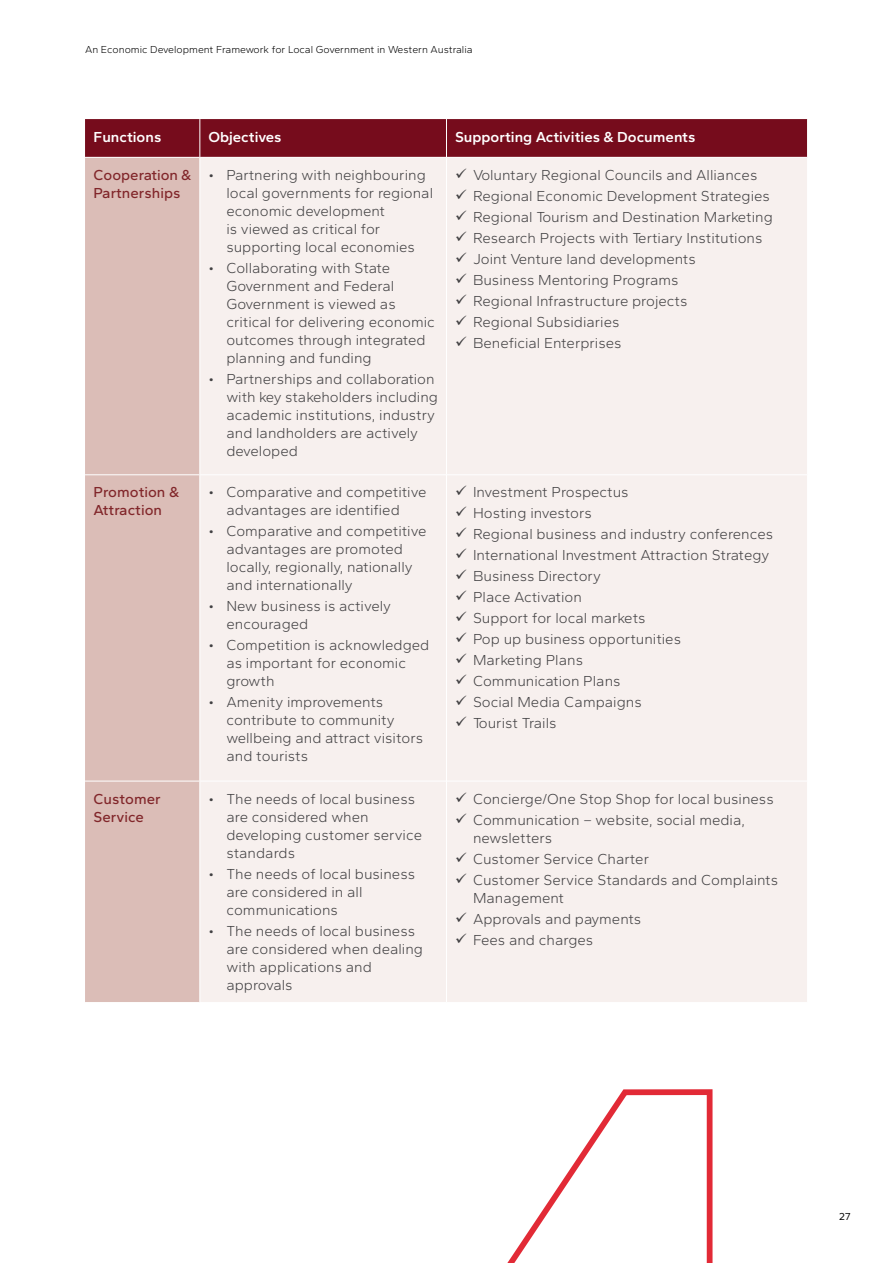
<style>
.page{position:relative;width:893px;height:1263px;background:#fff}
.page>*{position:absolute;margin:0;border:0;box-sizing:border-box;transform-origin:0 0}
.t1{font:15px/18px "Gantari";color:#414042}
.t2{font:15px/18px "Gantari";color:#81262a}
.t3{font:15px "Gantari";color:#fff}
.t4{font:10.5px "Gantari";color:#000}
</style>
<div class="page">
<div style="left:85px;top:119px;width:722px;height:38px;background:#760c1c"></div>
<div style="left:85px;top:158px;width:114px;height:844px;background:#dbbdb7"></div>
<div style="left:200px;top:158px;width:607px;height:844px;background:#f7f0ee"></div>
<hr style="left:85px;top:474px;width:114px;height:1px;background:#fff">
<hr style="left:200px;top:474px;width:246px;height:1px;background:#fff">
<hr style="left:447px;top:474px;width:360px;height:1px;background:#fff">
<hr style="left:85px;top:781px;width:114px;height:1px;background:#fff">
<hr style="left:200px;top:781px;width:246px;height:1px;background:#fff">
<hr style="left:447px;top:781px;width:360px;height:1px;background:#fff">
<hr style="left:199px;top:119px;width:1px;height:38px;background:#fff">
<hr style="left:446px;top:119px;width:1px;height:38px;background:#fff">
<hr style="left:446px;top:157px;width:1px;height:318px;background:#fff">
<hr style="left:446px;top:475px;width:1px;height:306px;background:#fff">
<hr style="left:446px;top:781px;width:1px;height:221px;background:#fff">
<svg style="left:507px;top:1089px;width:205px;height:174px"></svg>
<p class="t4" style="left:85px;top:42px;width:389px">An Economic Development Framework for Local Government in Western Australia</p>
<p class="t3" style="left:94px;top:127px;width:69px">Functions</p>
<p class="t3" style="left:208px;top:127px;width:75px">Objectives</p>
<p class="t3" style="left:455px;top:127px;width:242px">Supporting Activities &amp; Documents</p>
<p class="t2" style="left:94px;top:166px;width:99px">Cooperation &amp;<br>Partnerships</p>
<p class="t1" style="left:226px;top:166px;width:208px;text-indent:-18px">• Partnering with neighbouring local governments for regional economic development<br>is viewed as critical for supporting local economies</p>
<p class="t1" style="left:226px;top:259px;width:210px;text-indent:-18px">• Collaborating with State<br>Government and Federal<br>Government is viewed as critical for delivering economic outcomes through integrated planning and funding</p>
<p class="t1" style="left:226px;top:370px;width:213px;text-indent:-18px">• Partnerships and collaboration with key stakeholders including academic institutions, industry and landholders are actively developed</p>
<p class="t1" style="left:455px;top:166px;width:304px">✓ Voluntary Regional Councils and Alliances</p>
<p class="t1" style="left:455px;top:187px;width:316px">✓ Regional Economic Development Strategies</p>
<p class="t1" style="left:455px;top:208px;width:319px">✓ Regional Tourism and Destination Marketing</p>
<p class="t1" style="left:455px;top:229px;width:309px">✓ Research Projects with Tertiary Institutions</p>
<p class="t1" style="left:455px;top:250px;width:242px">✓ Joint Venture land developments</p>
<p class="t1" style="left:455px;top:271px;width:225px">✓ Business Mentoring Programs</p>
<p class="t1" style="left:455px;top:292px;width:234px">✓ Regional Infrastructure projects</p>
<p class="t1" style="left:455px;top:312px;width:166px">✓ Regional Subsidiaries</p>
<p class="t1" style="left:455px;top:333px;width:168px">✓ Beneficial Enterprises</p>
<p class="t2" style="left:94px;top:483px;width:87px">Promotion &amp;<br>Attraction</p>
<p class="t1" style="left:208px;top:483px;width:220px;text-align:center">• Comparative and competitive advantages are identified</p>
<p class="t1" style="left:226px;top:522px;width:202px;text-indent:-18px">• Comparative and competitive advantages are promoted locally, regionally, nationally and internationally</p>
<p class="t1" style="left:226px;top:597px;width:166px;text-indent:-18px">• New business is actively encouraged</p>
<p class="t1" style="left:226px;top:636px;width:204px;text-indent:-18px">• Competition is acknowledged as important for economic growth</p>
<p class="t1" style="left:226px;top:693px;width:198px;text-indent:-18px">• Amenity improvements contribute to community wellbeing and attract visitors and tourists</p>
<p class="t2" style="left:94px;top:789px;width:69px">Customer<br>Service</p>
<p class="t1" style="left:226px;top:789px;width:197px;text-indent:-18px">• The needs of local business are considered when developing customer service standards</p>
<p class="t1" style="left:226px;top:864px;width:190px;text-indent:-18px">• The needs of local business are considered in all communications</p>
<p class="t1" style="left:226px;top:921px;width:198px;text-indent:-18px">• The needs of local business are considered when dealing with applications and approvals</p>
<p class="t1" style="left:455px;top:483px;width:175px">✓ Investment Prospectus</p>
<p class="t1" style="left:455px;top:504px;width:138px">✓ Hosting investors</p>
<p class="t1" style="left:455px;top:525px;width:320px">✓ Regional business and industry conferences</p>
<p class="t1" style="left:455px;top:546px;width:316px">✓ International Investment Attraction Strategy</p>
<p class="t1" style="left:455px;top:567px;width:147px">✓ Business Directory</p>
<p class="t1" style="left:455px;top:588px;width:128px">✓ Place Activation</p>
<p class="t1" style="left:455px;top:609px;width:192px">✓ Support for local markets</p>
<p class="t1" style="left:455px;top:630px;width:227px">✓ Pop up business opportunities</p>
<p class="t1" style="left:455px;top:651px;width:130px">✓ Marketing Plans</p>
<p class="t1" style="left:455px;top:672px;width:167px">✓ Communication Plans</p>
<p class="t1" style="left:455px;top:693px;width:188px">✓ Social Media Campaigns</p>
<p class="t1" style="left:455px;top:714px;width:103px">✓ Tourist Trails</p>
<p class="t1" style="left:455px;top:789px;width:320px">✓ Concierge/One Stop Shop for local business</p>
<p class="t1" style="left:473px;top:810px;width:273px;text-indent:-18px">✓ Communication – website, social media, newsletters</p>
<p class="t1" style="left:455px;top:849px;width:196px">✓ Customer Service Charter</p>
<p class="t1" style="left:473px;top:870px;width:307px;text-indent:-18px">✓ Customer Service Standards and Complaints<br>Management</p>
<p class="t1" style="left:455px;top:909px;width:188px">✓ Approvals and payments</p>
<p class="t1" style="left:455px;top:930px;width:140px">✓ Fees and charges</p>
<p class="t4" style="left:839px;top:1210px;width:13px">27</p>
</div>
